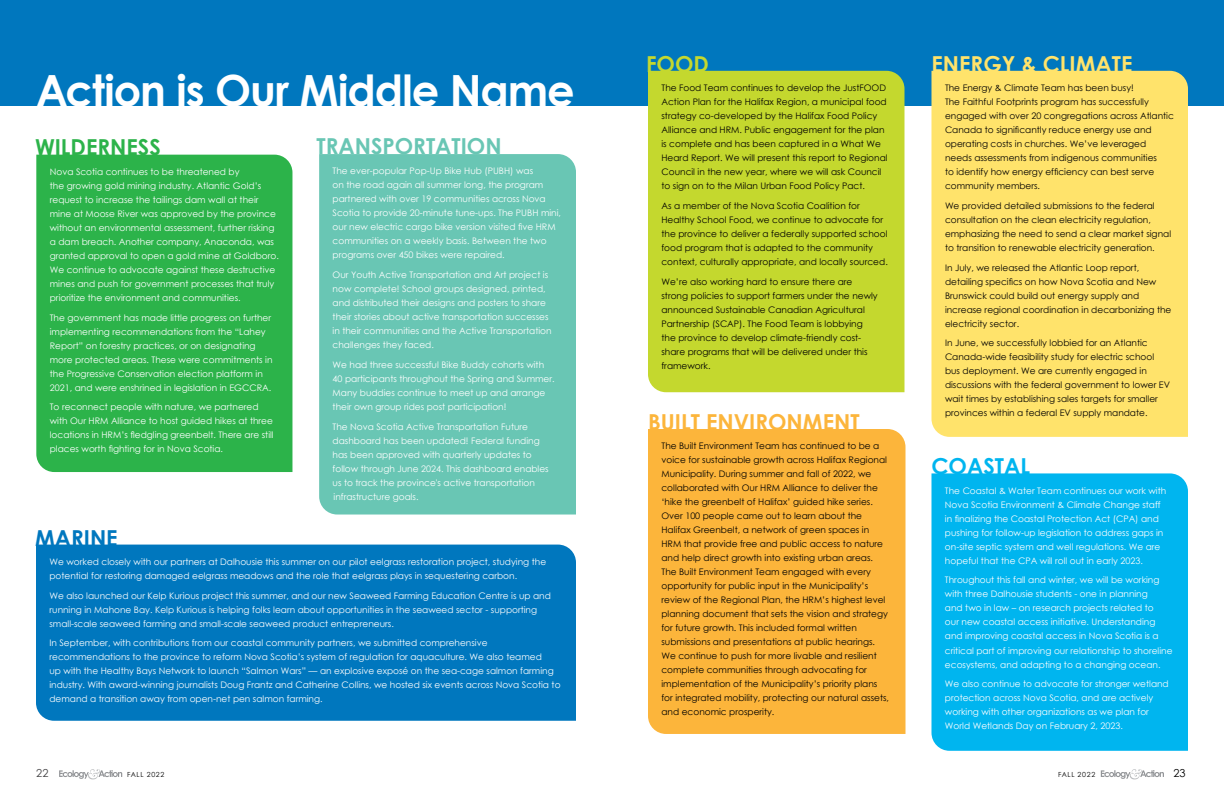
<style>
.page{position:relative;width:1224px;height:792px;background:#fff}
.page>*{position:absolute;margin:0;border:0;box-sizing:border-box;transform-origin:0 0}
.t1{font:700 43px "Century Gothic";letter-spacing:-.02em;color:#fff}
.t2{font:700 22px "Century Gothic";color:#fcb53b}
.t3{font:700 22px "Century Gothic";color:#69c6b4}
.t4{font:700 22px "Century Gothic";color:#ffe36b}
.t5{font:700 22px "Century Gothic";color:#2cb34a}
.t6{font:700 22px "Century Gothic";color:#00b5ef}
.t7{font:700 22px "Century Gothic";color:#0077be}
.t8{font:700 22px "Century Gothic";color:#c4d82e}
.t9{font:11px "Century Gothic";color:#414042}
.t10{font:11px "Century Gothic";color:#000}
.t11{font:9px/14px "Century Gothic";color:#fff}
.t12{font:9px/14px "Century Gothic";color:#000}
.t13{font:7px "Century Gothic";letter-spacing:.1em;color:#000}
</style>
<div class="page">
<div style="left:0;top:0;width:1224px;height:106px;background:#0077be"></div>
<svg style="left:59px;top:769px;width:63px;height:10px"></svg>
<svg style="left:1101px;top:769px;width:63px;height:10px"></svg>
<div style="left:319px;top:154px;width:257px;height:361px;background:#69c6b4"></div>
<div style="left:932px;top:71px;width:256px;height:366px;background:#ffe36b"></div>
<div style="left:648px;top:429px;width:258px;height:305px;background:#fcb53b"></div>
<div style="left:648px;top:71px;width:256px;height:321px;background:#c4d82e"></div>
<div style="left:36px;top:155px;width:256px;height:317px;background:#2cb34a"></div>
<div style="left:36px;top:545px;width:540px;height:176px;background:#0077be"></div>
<div style="left:931px;top:473px;width:257px;height:278px;background:#00b5ef"></div>
<h1 class="t1" style="left:36px;top:64px;width:540px">Action is Our Middle Name</h1>
<h2 class="t5" style="left:35px;top:133px;width:127px">WILDERNESS</h2>
<p class="t11" style="left:50px;top:165px;width:231px">Nova Scotia continues to be threatened by<br>the growing gold mining industry. Atlantic Gold’s request to increase the tailings dam wall at their mine at Moose River was approved by the province without an environmental assessment, further risking a dam breach. Another company, Anaconda, was granted approval to open a gold mine at Goldboro.<br>We continue to advocate against these destructive mines and push for government processes that truly prioritize the environment and communities.</p>
<p class="t11" style="left:50px;top:310px;width:224px">The government has made little progress on further implementing recommendations from the “Lahey Report” on forestry practices, or on designating more protected areas. These were commitments in the Progressive Conservation election platform in 2021, and were enshrined in legislation in EGCCRA.</p>
<p class="t11" style="left:50px;top:400px;width:225px">To reconnect people with nature, we partnered with Our HRM Alliance to host guided hikes at three locations in HRM’s fledgling greenbelt. There are still places worth fighting for in Nova Scotia.</p>
<h2 class="t3" style="left:316px;top:132px;width:187px">TRANSPORTATION</h2>
<p class="t11" style="left:333px;top:164px;width:230px">The ever-popular Pop-Up Bike Hub (PUBH) was<br>on the road again all summer long, the program partnered with over 19 communities across Nova Scotia to provide 20-minute tune-ups. The PUBH mini, our new electric cargo bike version visited five HRM communities on a weekly basis. Between the two programs over 450 bikes were repaired.</p>
<p class="t11" style="left:333px;top:268px;width:220px">Our Youth Active Transportation and Art project is now complete! School groups designed, printed, and distributed their designs and posters to share their stories about active transportation successes in their communities and the Active Transportation challenges they faced.</p>
<p class="t11" style="left:333px;top:358px;width:224px">We had three successful Bike Buddy cohorts with 40 participants throughout the Spring and Summer.<br>Many buddies continue to meet up and arrange their own group rides post participation!</p>
<p class="t11" style="left:333px;top:419px;width:218px">The Nova Scotia Active Transportation Future dashboard has been updated! Federal funding has been approved with quarterly updates to follow through June 2024. This dashboard enables us to track the province's active transportation infrastructure goals.</p>
<h2 class="t7" style="left:35px;top:524px;width:84px">MARINE</h2>
<p class="t11" style="left:50px;top:554px;width:498px">We worked closely with our partners at Dalhousie this summer on our pilot eelgrass restoration project, studying the potential for restoring damaged eelgrass meadows and the role that eelgrass plays in sequestering carbon.</p>
<p class="t11" style="left:50px;top:588px;width:503px">We also launched our Kelp Kurious project this summer, and our new Seaweed Farming Education Centre is up and running in Mahone Bay. Kelp Kurious is helping folks learn about opportunities in the seaweed sector - supporting small-scale seaweed farming and small-scale seaweed product entrepreneurs.</p>
<p class="t11" style="left:50px;top:636px;width:513px">In September, with contributions from our coastal community partners, we submitted comprehensive recommendations to the province to reform Nova Scotia’s system of regulation for aquaculture. We also teamed<br>up with the Healthy Bays Network to launch “Salmon Wars” — an explosive exposé on the sea-cage salmon farming industry. With award-winning journalists Doug Frantz and Catherine Collins, we hosted six events across Nova Scotia to demand a transition away from open-net pen salmon farming.</p>
<h2 class="t8" style="left:646px;top:50px;width:64px">FOOD</h2>
<p class="t12" style="left:662px;top:81px;width:228px">The Food Team continues to develop the JustFOOD Action Plan for the Halifax Region, a municipal food strategy co-developed by the Halifax Food Policy Alliance and HRM. Public engagement for the plan is complete and has been captured in a What We Heard Report. We will present this report to Regional Council in the new year, where we will ask Council to sign on to the Milan Urban Food Policy Pact.</p>
<p class="t12" style="left:662px;top:198px;width:228px">As a member of the Nova Scotia Coalition for Healthy School Food, we continue to advocate for the province to deliver a federally supported school food program that is adapted to the community context, culturally appropriate, and locally sourced.</p>
<p class="t12" style="left:662px;top:274px;width:218px">We’re also working hard to ensure there are strong policies to support farmers under the newly announced Sustainable Canadian Agricultural Partnership (SCAP). The Food Team is lobbying the province to develop climate-friendly cost&shy;share programs that will be delivered under this framework.</p>
<h2 class="t2" style="left:648px;top:408px;width:213px">BUILT ENVIRONMENT</h2>
<p class="t12" style="left:662px;top:439px;width:229px">The Built Environment Team has continued to be a voice for sustainable growth across Halifax Regional Municipality. During summer and fall of 2022, we collaborated with Our HRM Alliance to deliver the ‘hike the greenbelt of Halifax’ guided hike series.<br>Over 100 people came out to learn about the Halifax Greenbelt, a network of green spaces in HRM that provide free and public access to nature and help direct growth into existing urban areas.<br>The Built Environment Team engaged with every opportunity for public input in the Municipality’s review of the Regional Plan, the HRM’s highest level planning document that sets the vision and strategy for future growth. This included formal written submissions and presentations at public hearings.<br>We continue to push for more livable and resilient complete communities through advocating for implementation of the Municipality’s priority plans for integrated mobility, protecting our natural assets, and economic prosperity.</p>
<h2 class="t4" style="left:932px;top:50px;width:203px">ENERGY &amp; CLIMATE</h2>
<p class="t12" style="left:945px;top:81px;width:230px">The Energy &amp; Climate Team has been busy!<br>The Faithful Footprints program has successfully engaged with over 20 congregations across Atlantic Canada to significantly reduce energy use and operating costs in churches. We’ve leveraged needs assessments from indigenous communities<br>to identify how energy efficiency can best serve community members.</p>
<p class="t12" style="left:945px;top:198px;width:228px">We provided detailed submissions to the federal consultation on the clean electricity regulation, emphasizing the need to send a clear market signal to transition to renewable electricity generation.</p>
<p class="t12" style="left:945px;top:260px;width:228px">In July, we released the Atlantic Loop report, detailing specifics on how Nova Scotia and New Brunswick could build out energy supply and increase regional coordination in decarbonizing the electricity sector.</p>
<p class="t12" style="left:945px;top:336px;width:227px">In June, we successfully lobbied for an Atlantic Canada-wide feasibility study for electric school bus deployment. We are currently engaged in discussions with the federal government to lower EV wait times by establishing sales targets for smaller provinces within a federal EV supply mandate.</p>
<h2 class="t6" style="left:932px;top:452px;width:100px">COASTAL</h2>
<p class="t11" style="left:945px;top:483px;width:223px">The Coastal &amp; Water Team continues our work with Nova Scotia Environment &amp; Climate Change staff in finalizing the Coastal Protection Act (CPA) and pushing for follow-up legislation to address gaps in on-site septic system and well regulations. We are hopeful that the CPA will roll out in early 2023.</p>
<p class="t11" style="left:945px;top:573px;width:229px">Throughout this fall and winter, we will be working with three Dalhousie students - one in planning<br>and two in law – on research projects related to<br>our new coastal access initiative. Understanding and improving coastal access in Nova Scotia is a critical part of improving our relationship to shoreline ecosystems, and adapting to a changing ocean.</p>
<p class="t11" style="left:945px;top:677px;width:225px">We also continue to advocate for stronger wetland protection across Nova Scotia, and are actively working with other organizations as we plan for World Wetlands Day on February 2, 2023.</p>
<p class="t9" style="left:36px;top:766px;width:14px">22</p>
<p class="t13" style="left:127px;top:770px;width:39px">FALL 2022</p>
<p class="t13" style="left:1058px;top:770px;width:39px">FALL 2022</p>
<p class="t10" style="left:1173px;top:766px;width:14px">23</p>
</div>
